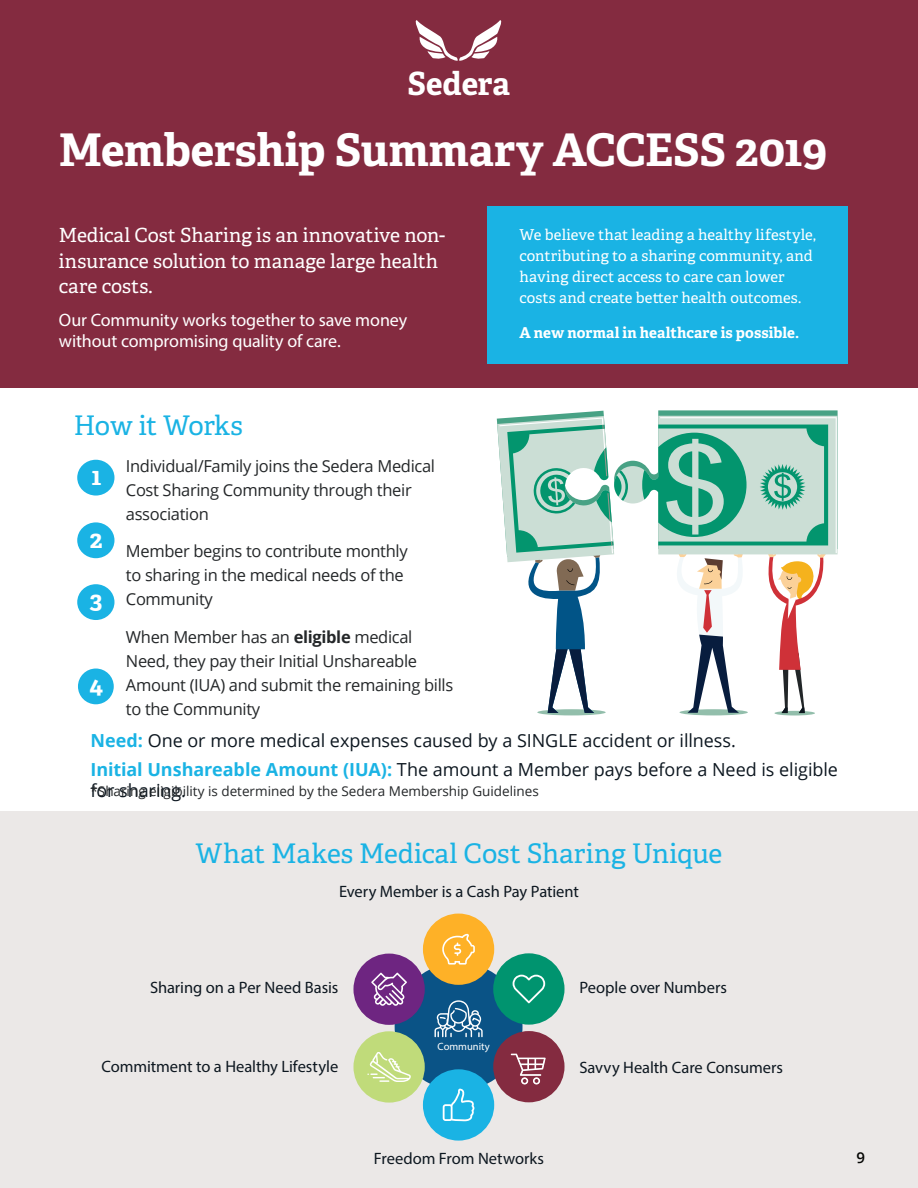
<style>
.page{position:relative;width:918px;height:1188px;background:#fff}
.page>*{position:absolute;margin:0;border:0;box-sizing:border-box;transform-origin:0 0}
.Large_Title_-_White{font:700 45px "Adelle PE";letter-spacing:-.01em;color:#fff}
.t1{font:700 31.95px "Adelle PE";color:#fff}
.SubHeader{font:27px "Adelle PE";letter-spacing:-.005em;color:#1ab3e4}
.Large_Title_-_White-2{font:27px "Adelle PE";letter-spacing:-.025em;color:#1ab3e4}
.t2{font:700 24.45px "Adelle PE";color:#fff}
.Large_Title_-_White-3{font:19.5px/25.5px "Adelle PE";color:#fff}
.Body{font:18px/21.6px "Open Sans";letter-spacing:-.005em;color:#0d1720}
.Small_Title_-_White{font:18px/21px "Myriad Pro";letter-spacing:-.01em;color:#fff}
.Numbered_List{font:16.5px/24px "Open Sans";letter-spacing:-.02em;color:#242729}
.SubHeader-2{font:16.5px "Myriad Pro";letter-spacing:-.005em;color:#0d1720}
.Small_Title_-_White-2{font:15px/21px "Adelle PE";letter-spacing:.005em;color:#fff}
.Small_Title_-_White-3{font:700 15px "Adelle PE";letter-spacing:.005em;color:#fff}
.Small_Text{font:600 15px "Open Sans";color:#040503}
.Numbered_List-2{font:13.5px "Open Sans";color:#232628}
.t3{font:10.5px "Myriad Pro";color:#fff}
.s1{font-weight:700}
.s2{font-weight:700;color:#1ab3e4}
</style>
<div class="page">
<div style="left:0;top:0;width:918px;height:388px;background:#842b40"></div>
<div style="left:0;top:811px;width:918px;height:377px;background:#ebe8e7"></div>
<div style="left:488px;top:207px;width:360px;height:157px;background:#1ab3e4"></div>
<div style="left:77px;top:460px;width:37px;height:36px;background:#1ab3e4;border-radius:50%"></div>
<div style="left:77px;top:522px;width:37px;height:36px;background:#1ab3e4;border-radius:50%"></div>
<div style="left:77px;top:584px;width:37px;height:36px;background:#1ab3e4;border-radius:50%"></div>
<div style="left:78px;top:669px;width:36px;height:35px;background:#1ab3e4;border-radius:50%"></div>
<div style="left:395px;top:963px;width:128px;height:127px;background:#0a5386;border-radius:50%"></div>
<div style="left:493px;top:953px;width:72px;height:72px;background:#00946f;border-radius:50%"></div>
<div style="left:353px;top:954px;width:72px;height:71px;background:#6e2581;border-radius:50%"></div>
<div style="left:493px;top:1031px;width:72px;height:71px;background:#842b40;border-radius:50%"></div>
<div style="left:353px;top:1031px;width:72px;height:72px;background:#c0db7a;border-radius:50%"></div>
<div style="left:423px;top:914px;width:71px;height:71px;background:#feb127;border-radius:50%"></div>
<div style="left:423px;top:1069px;width:71px;height:72px;background:#1ab3e4;border-radius:50%"></div>
<svg style="left:513px;top:975px;width:32px;height:28px"></svg>
<svg style="left:443px;top:1089px;width:31px;height:32px"></svg>
<svg style="left:442px;top:934px;width:33px;height:31px"></svg>
<svg style="left:435px;top:1000px;width:48px;height:37px"></svg>
<svg style="left:371px;top:973px;width:36px;height:33px"></svg>
<svg style="left:367px;top:1052px;width:44px;height:30px"></svg>
<svg style="left:415px;top:20px;width:87px;height:41px"></svg>
<div style="left:679px;top:709px;width:69px;height:6px;background:#92beab;border-radius:50%"></div>
<svg style="left:774px;top:711px;width:41px;height:5px"></svg>
<div style="left:537px;top:709px;width:69px;height:6px;background:#92beab;border-radius:50%"></div>
<svg style="left:497px;top:410px;width:341px;height:303px"></svg>
<svg style="left:511px;top:1054px;width:35px;height:30px"></svg>
<h2 class="t1" style="left:408px;top:61px;width:104px">Sedera</h2>
<p class="Large_Title_-_White" style="left:59px;top:117px;width:770px">Membership Summary ACCESS 2019</p>
<p class="Large_Title_-_White-3" style="left:59px;top:222px;width:388px">Medical Cost Sharing is an innovative non&shy;insurance solution to manage large health care costs.</p>
<p class="Small_Title_-_White" style="left:59px;top:309px;width:350px">Our Community works together to save money without compromising quality of care.</p>
<p class="Large_Title_-_White-2" style="left:74px;top:406px;width:171px">How it Works</p>
<p class="Numbered_List" style="left:126px;top:454px;width:311px">Individual/Family joins the Sedera Medical<br>Cost Sharing Community through their association</p>
<p class="Numbered_List" style="left:126px;top:539px;width:283px">Member begins to contribute monthly to sharing in the medical needs of the<br>Community</p>
<p class="Numbered_List" style="left:126px;top:625px;width:329px">When Member has an <span class="s1">eligible</span> medical Need, they pay their Initial Unshareable Amount (IUA) and submit the remaining bills to the Community</p>
<p class="t2" style="left:91px;top:459px;width:11px">1</p>
<p class="t2" style="left:90px;top:521px;width:14px">2</p>
<p class="t2" style="left:90px;top:583px;width:14px">3</p>
<p class="t2" style="left:89px;top:667px;width:15px">4</p>
<p class="Small_Title_-_White-2" style="left:520px;top:224px;width:298px">We believe that leading a healthy lifestyle, contributing to a sharing community, and having direct access to care can lower costs and create better health outcomes.</p>
<p class="Small_Title_-_White-3" style="left:520px;top:322px;width:281px">A new normal in healthcare is possible.</p>
<p class="Body" style="left:90px;top:730px;width:647px"><span class="s2">Need:</span> One or more medical expenses caused by a SINGLE accident or illness.</p>
<p class="Body" style="left:90px;top:758px;width:749px"><span class="s2">Initial Unshareable Amount (IUA):</span> The amount a Member pays before a Need is eligible for sharing.</p>
<p class="Numbered_List-2" style="left:90px;top:781px;width:450px">*Sharing eligibility is determined by the Sedera Membership Guidelines</p>
<p class="SubHeader" style="left:196px;top:833px;width:528px">What Makes Medical Cost Sharing Unique</p>
<p class="SubHeader-2" style="left:339px;top:881px;width:241px">Every Member is a Cash Pay Patient</p>
<p class="SubHeader-2" style="left:150px;top:978px;width:190px">Sharing on a Per Need Basis</p>
<p class="SubHeader-2" style="left:579px;top:978px;width:149px">People over Numbers</p>
<p class="SubHeader-2" style="left:101px;top:1056px;width:238px">Commitment to a Healthy Lifestyle</p>
<p class="t3" style="left:438px;top:1040px;width:54px">Community</p>
<p class="SubHeader-2" style="left:374px;top:1148px;width:172px">Freedom From Networks</p>
<p class="SubHeader-2" style="left:579px;top:1057px;width:205px">Savvy Health Care Consumers</p>
<p class="Small_Text" style="left:856px;top:1147px;width:10px">9</p>
</div>
